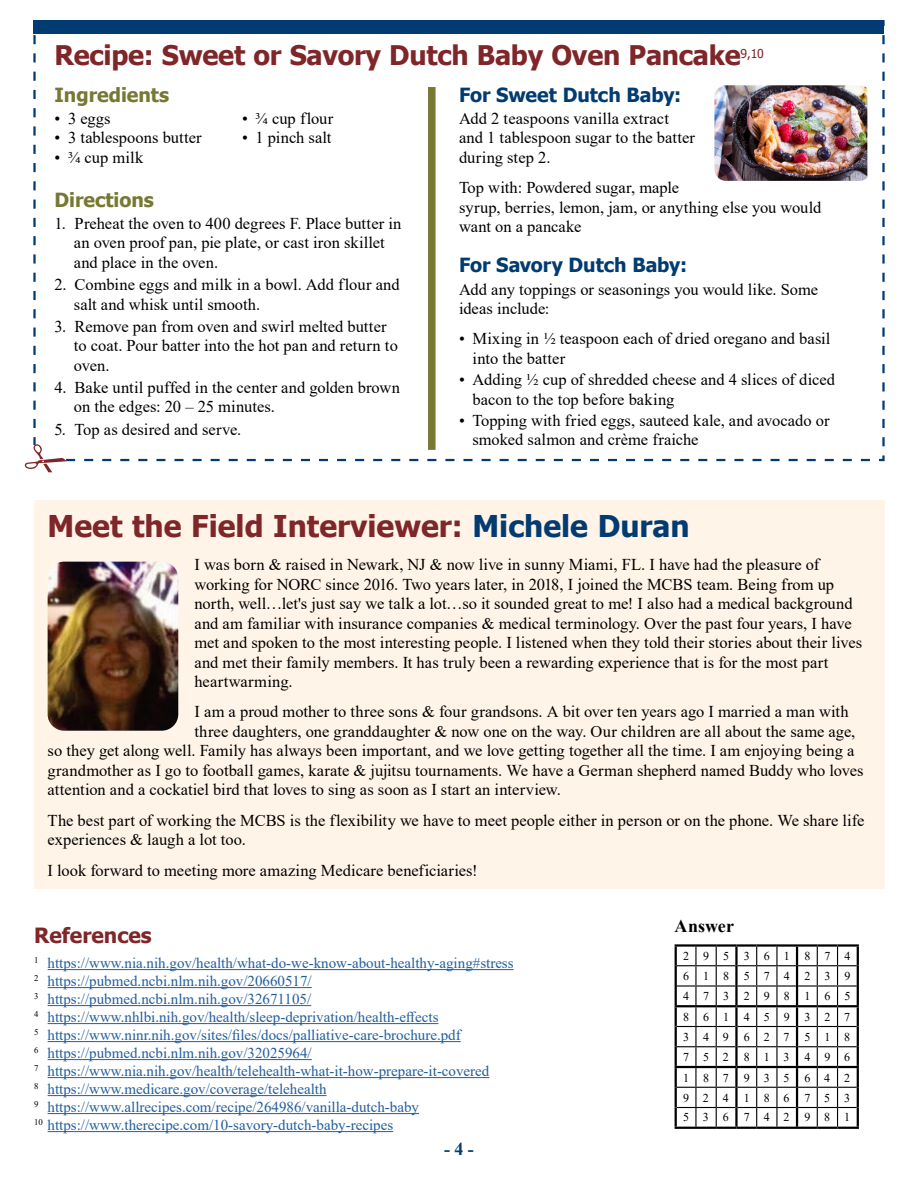
<style>
.page{position:relative;width:918px;height:1188px;background:#fff}
.page>*{position:absolute;margin:0;border:0;box-sizing:border-box;transform-origin:0 0}
.t1{font:700 30px "Tahoma";color:#7f2629}
.t2{font:700 27px "Tahoma";letter-spacing:-.01em;color:#7f2629}
.t3{font:700 21px "Tahoma";color:#7f2629}
.t4{font:700 19.5px "Tahoma";letter-spacing:-.005em;color:#003b71}
.t5{font:700 19.5px "Tahoma";color:#767833}
.t6{font:700 18px "Times New Roman";letter-spacing:.005em;color:#000}
.t7{font:700 18px "Times New Roman";color:#003b71}
.t8{font:16.5px/19.5px "Times New Roman";color:#000}
.t9{font:15px "Times New Roman";color:#215e9e}
.t10{font:12px/20.2px "Times New Roman";letter-spacing:1.165em;color:#000;text-align:justify}
.t11{font:8.7px "Times New Roman";color:#000}
.s1{color:#003b71}
</style>
<div class="page">
<svg style="left:33px;top:20px;width:852px;height:442px"></svg>
<svg style="left:25px;top:35px;width:849px;height:437px"></svg>
<div style="left:34px;top:501px;width:851px;height:388px;background:#fff4e7"></div>
<img style="left:48px;top:562px;width:130px;height:169px">
<hr style="left:48px;top:969px;width:466px;height:1px;background:#215e9e">
<hr style="left:48px;top:987px;width:264px;height:1px;background:#215e9e">
<hr style="left:48px;top:1005px;width:263px;height:1px;background:#215e9e">
<hr style="left:48px;top:1023px;width:391px;height:1px;background:#215e9e">
<hr style="left:48px;top:1041px;width:413px;height:1px;background:#215e9e">
<hr style="left:48px;top:1059px;width:264px;height:1px;background:#215e9e">
<hr style="left:48px;top:1077px;width:441px;height:1px;background:#215e9e">
<hr style="left:48px;top:1095px;width:279px;height:1px;background:#215e9e">
<hr style="left:48px;top:1113px;width:371px;height:1px;background:#215e9e">
<hr style="left:48px;top:1131px;width:345px;height:1px;background:#215e9e">
<hr style="left:675px;top:944px;width:21px;height:3px;background:#000">
<hr style="left:696px;top:944px;width:20px;height:3px;background:#000">
<hr style="left:716px;top:944px;width:20px;height:3px;background:#000">
<hr style="left:736px;top:944px;width:21px;height:3px;background:#000">
<hr style="left:757px;top:944px;width:20px;height:3px;background:#000">
<hr style="left:777px;top:944px;width:20px;height:3px;background:#000">
<hr style="left:797px;top:944px;width:20px;height:3px;background:#000">
<hr style="left:817px;top:944px;width:21px;height:3px;background:#000">
<hr style="left:838px;top:944px;width:21px;height:3px;background:#000">
<hr style="left:675px;top:1127px;width:21px;height:2px;background:#000">
<hr style="left:696px;top:1127px;width:20px;height:2px;background:#000">
<hr style="left:716px;top:1127px;width:20px;height:2px;background:#000">
<hr style="left:736px;top:1127px;width:21px;height:2px;background:#000">
<hr style="left:757px;top:1127px;width:20px;height:2px;background:#000">
<hr style="left:777px;top:1127px;width:20px;height:2px;background:#000">
<hr style="left:797px;top:1127px;width:20px;height:2px;background:#000">
<hr style="left:817px;top:1127px;width:21px;height:2px;background:#000">
<hr style="left:838px;top:1127px;width:21px;height:2px;background:#000">
<svg style="left:675px;top:947px;width:184px;height:180px"></svg>
<div style="left:428px;top:87px;width:8px;height:363px;background:#767833"></div>
<h1 class="t2" style="left:55px;top:36px;width:711px">Recipe: Sweet or Savory Dutch Baby Oven Pancake<sup>9,10</sup></h1>
<h2 class="t5" style="left:55px;top:81px;width:116px">Ingredients</h2>
<p class="t8" style="left:55px;top:108px;width:58px">• 3 eggs</p>
<p class="t8" style="left:55px;top:127px;width:149px">• 3 tablespoons butter</p>
<p class="t8" style="left:55px;top:147px;width:90px">• ¾ cup milk</p>
<h2 class="t4" style="left:459px;top:81px;width:224px">For Sweet Dutch Baby:</h2>
<p class="t8" style="left:459px;top:108px;width:238px">Add 2 teaspoons vanilla extract and 1 tablespoon sugar to the batter during step 2.</p>
<p class="t8" style="left:459px;top:177px;width:364px">Top with: Powdered sugar, maple<br>syrup, berries, lemon, jam, or anything else you would want on a pancake</p>
<h2 class="t4" style="left:459px;top:252px;width:230px">For Savory Dutch Baby:</h2>
<p class="t8" style="left:459px;top:279px;width:361px">Add any toppings or seasonings you would like. Some ideas include:</p>
<p class="t8" style="left:472px;top:329px;width:360px;text-indent:-13px">• Mixing in ½ teaspoon each of dried oregano and basil into the batter</p>
<p class="t8" style="left:472px;top:369px;width:364px;text-indent:-13px">• Adding ½ cup of shredded cheese and 4 slices of diced bacon to the top before baking</p>
<p class="t8" style="left:472px;top:410px;width:359px;text-indent:-13px">• Topping with fried eggs, sauteed kale, and avocado or smoked salmon and crème fraiche</p>
<p class="t8" style="left:242px;top:108px;width:93px">• ¾ cup flour</p>
<p class="t8" style="left:242px;top:127px;width:91px">• 1 pinch salt</p>
<h2 class="t5" style="left:54px;top:186px;width:101px">Directions</h2>
<p class="t8" style="left:74px;top:213px;width:329px;text-indent:-20px">1. Preheat the oven to 400 degrees F. Place butter in an oven proof pan, pie plate, or cast iron skillet and place in the oven.</p>
<p class="t8" style="left:74px;top:274px;width:327px;text-indent:-20px">2. Combine eggs and milk in a bowl. Add flour and salt and whisk until smooth.</p>
<p class="t8" style="left:74px;top:316px;width:326px;text-indent:-20px">3. Remove pan from oven and swirl melted butter to coat. Pour batter into the hot pan and return to oven.</p>
<p class="t8" style="left:74px;top:377px;width:328px;text-indent:-20px">4. Bake until puffed in the center and golden brown on the edges: 20 – 25 minutes.</p>
<p class="t8" style="left:54px;top:419px;width:188px">5. Top as desired and serve.</p>
<h1 class="t1" style="left:48px;top:505px;width:644px">Meet the Field Interviewer: <span class="s1">Michele Duran</span></h1>
<p class="t8" style="left:194px;top:554px;width:669px">I was born &amp; raised in Newark, NJ &amp; now live in sunny Miami, FL. I have had the pleasure of working for NORC since 2016. Two years later, in 2018, I joined the MCBS team. Being from up north, well…let's just say we talk a lot…so it sounded great to me! I also had a medical background and am familiar with insurance companies &amp; medical terminology. Over the past four years, I have met and spoken to the most interesting people. I listened when they told their stories about their lives and met their family members. It has truly been a rewarding experience that is for the most part heartwarming.</p>
<p class="t8" style="left:194px;top:702px;width:656px">I am a proud mother to three sons &amp; four grandsons. A bit over ten years ago I married a man with</p>
<p class="t8" style="left:194px;top:721px;width:662px">three daughters, one granddaughter &amp; now one on the way. Our children are all about the same age,</p>
<p class="t8" style="left:48px;top:741px;width:808px">so they get along well. Family has always been important, and we love getting together all the time. I am enjoying being a</p>
<p class="t8" style="left:48px;top:760px;width:817px">grandmother as I go to football games, karate &amp; jujitsu tournaments. We have a German shepherd named Buddy who loves</p>
<p class="t8" style="left:48px;top:780px;width:515px">attention and a cockatiel bird that loves to sing as soon as I start an interview.</p>
<p class="t8" style="left:48px;top:810px;width:818px">The best part of working the MCBS is the flexibility we have to meet people either in person or on the phone. We share life experiences &amp; laugh a lot too.</p>
<p class="t8" style="left:48px;top:860px;width:432px">I look forward to meeting more amazing Medicare beneficiaries!</p>
<h2 class="t3" style="left:34px;top:921px;width:119px">References</h2>
<p class="t9" style="left:34px;top:952px;width:481px"><sup>1</sup> https://www.nia.nih.gov/health/what-do-we-know-about-healthy-aging#stress</p>
<p class="t9" style="left:34px;top:970px;width:279px"><sup>2</sup> https://pubmed.ncbi.nlm.nih.gov/20660517/</p>
<p class="t9" style="left:34px;top:988px;width:279px"><sup>3</sup> https://pubmed.ncbi.nlm.nih.gov/32671105/</p>
<p class="t9" style="left:34px;top:1006px;width:406px"><sup>4</sup> https://www.nhlbi.nih.gov/health/sleep-deprivation/health-effects</p>
<p class="t9" style="left:34px;top:1024px;width:428px"><sup>5</sup> https://www.ninr.nih.gov/sites/files/docs/palliative-care-brochure.pdf</p>
<p class="t9" style="left:34px;top:1042px;width:279px"><sup>6</sup> https://pubmed.ncbi.nlm.nih.gov/32025964/</p>
<p class="t9" style="left:34px;top:1060px;width:457px"><sup>7</sup> https://www.nia.nih.gov/health/telehealth-what-it-how-prepare-it-covered</p>
<p class="t9" style="left:34px;top:1078px;width:294px"><sup>8</sup> https://www.medicare.gov/coverage/telehealth</p>
<p class="t9" style="left:34px;top:1096px;width:386px"><sup>9</sup> https://www.allrecipes.com/recipe/264986/vanilla-dutch-baby</p>
<p class="t11" style="left:34px;top:1116px;width:10px">10</p>
<p class="t9" style="left:48px;top:1114px;width:347px">https://www.therecipe.com/10-savory-dutch-baby-recipes</p>
<p class="t7" style="left:444px;top:1136px;width:31px">-4 -</p>
<h2 class="t6" style="left:675px;top:913px;width:61px">Answer</h2>
<p class="t10" style="left:683px;top:946px;width:169px">295361874<br>618574239<br>473298165<br>861459327<br>349627518<br>752813496<br>187935642<br>924186753<br>536742981</p>
</div>
